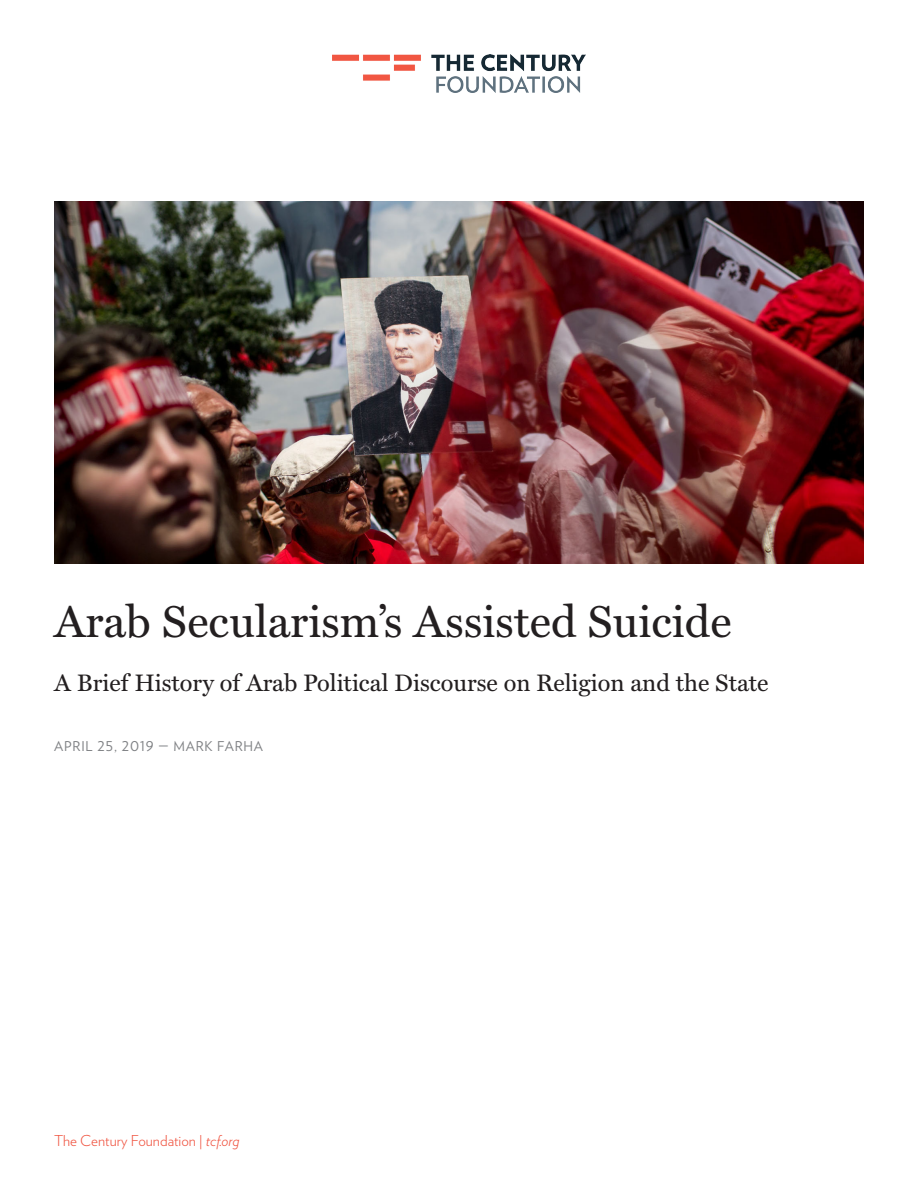
<style>
.page{position:relative;width:918px;height:1188px;background:#fff}
.page>*{position:absolute;margin:0;border:0;box-sizing:border-box;transform-origin:0 0}
.t1{font:45px "Miller Text";color:#231f20}
.t2{font:24px "Miller Text";color:#231f20}
.t3{font:300 15px "Verlag";color:#f05542}
.t4{font:13.5px "Verlag";letter-spacing:.06em;color:#808285}
.s1{font-style:italic}
</style>
<div class="page">
<img style="left:333px;top:54px;width:252px;height:39px">
<img style="left:55px;top:202px;width:809px;height:361px">
<p class="t1" style="left:54px;top:586px;width:679px">Arab Secularism’s Assisted Suicide</p>
<p class="t2" style="left:54px;top:664px;width:716px">A Brief History of Arab Political Discourse on Religion and the State</p>
<p class="t4" style="left:54px;top:736px;width:210px">APRIL 25, 2019 — MARK FARHA</p>
<p class="t3" style="left:54px;top:1130px;width:187px">The Century Foundation | <span class="s1">tcf.org</span></p>
</div>
